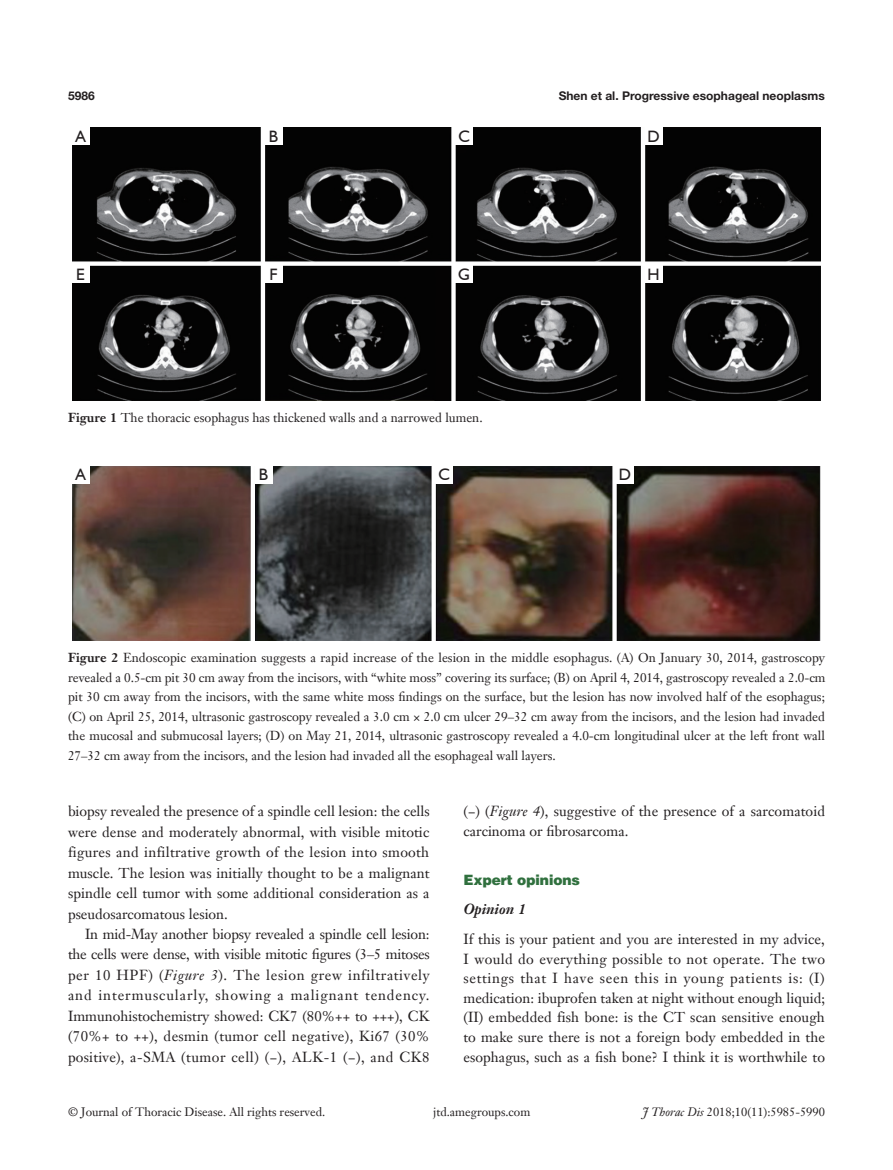
<style>
.page{position:relative;width:893px;height:1170px;background:#fff}
.page>*{position:absolute;margin:0;border:0;box-sizing:border-box;transform-origin:0 0}
.Cite{font:16.5px "Humanist 521 BT";color:#231f20}
.t1{font:14.25px/20.4px "Janson Text LT";letter-spacing:.005em;color:#231f20;text-align:justify}
.t2{font:900 14.25px "Helvetica";color:#30703e}
.t3{font:italic 700 14.25px "Janson Text LT";color:#231f20}
.t4{font:12.75px/19.5px "Janson Text LT";color:#231f20;text-align:justify}
.t5{font:12px "Janson Text LT";color:#231f20}
.Running_title{font:700 12px "Helvetica Neue LT Pro";color:#231f20}
.s1{font-weight:700}
.s2{font-style:italic}
</style>
<div class="page">
<img style="left:72px;top:128px;width:749px;height:272px">
<div style="left:72px;top:128px;width:17px;height:17px;background:#fff"></div>
<div style="left:265px;top:128px;width:17px;height:17px;background:#fff"></div>
<div style="left:456px;top:128px;width:17px;height:17px;background:#fff"></div>
<div style="left:645px;top:128px;width:17px;height:17px;background:#fff"></div>
<div style="left:72px;top:266px;width:17px;height:17px;background:#fff"></div>
<div style="left:265px;top:266px;width:17px;height:17px;background:#fff"></div>
<div style="left:456px;top:266px;width:17px;height:17px;background:#fff"></div>
<div style="left:645px;top:266px;width:17px;height:17px;background:#fff"></div>
<img style="left:72px;top:466px;width:749px;height:175px">
<div style="left:72px;top:466px;width:17px;height:17px;background:#fff"></div>
<div style="left:255px;top:466px;width:17px;height:17px;background:#fff"></div>
<div style="left:436px;top:466px;width:17px;height:17px;background:#fff"></div>
<div style="left:617px;top:466px;width:17px;height:17px;background:#fff"></div>
<p class="Running_title" style="left:68px;top:88px;width:28px">5986</p>
<p class="Running_title" style="left:559px;top:88px;width:268px">Shen et al. Progressive esophageal neoplasms</p>
<p class="Cite" style="left:76px;top:126px;width:12px">A</p>
<p class="Cite" style="left:269px;top:126px;width:11px">B</p>
<p class="Cite" style="left:458px;top:126px;width:13px">C</p>
<p class="Cite" style="left:647px;top:126px;width:14px">D</p>
<p class="Cite" style="left:76px;top:264px;width:10px">E</p>
<p class="Cite" style="left:270px;top:264px;width:10px">F</p>
<p class="Cite" style="left:458px;top:264px;width:13px">G</p>
<p class="Cite" style="left:647px;top:264px;width:14px">H</p>
<p class="t4" style="left:68px;top:407px;width:416px"><span class="s1">Figure 1</span> The thoracic esophagus has thickened walls and a narrowed lumen.</p>
<p class="Cite" style="left:76px;top:464px;width:12px">A</p>
<p class="Cite" style="left:259px;top:464px;width:11px">B</p>
<p class="Cite" style="left:439px;top:464px;width:13px">C</p>
<p class="Cite" style="left:619px;top:464px;width:14px">D</p>
<p class="t4" style="left:68px;top:648px;width:759px"><span class="s1">Figure 2</span> Endoscopic examination suggests a rapid increase of the lesion in the middle esophagus. (A) On January 30, 2014, gastroscopy revealed a 0.5-cm pit 30 cm away from the incisors, with “white moss” covering its surface; (B) on April 4, 2014, gastroscopy revealed a 2.0-cm pit 30 cm away from the incisors, with the same white moss findings on the surface, but the lesion has now involved half of the esophagus; (C) on April 25, 2014, ultrasonic gastroscopy revealed a 3.0 cm × 2.0 cm ulcer 29–32 cm away from the incisors, and the lesion had invaded the mucosal and submucosal layers; (D) on May 21, 2014, ultrasonic gastroscopy revealed a 4.0-cm longitudinal ulcer at the left front wall 27–32 cm away from the incisors, and the lesion had invaded all the esophageal wall layers.</p>
<p class="t1" style="left:68px;top:801px;width:363px">biopsy revealed the presence of a spindle cell lesion: the cells were dense and moderately abnormal, with visible mitotic figures and infiltrative growth of the lesion into smooth muscle. The lesion was initially thought to be a malignant spindle cell tumor with some additional consideration as a pseudosarcomatous lesion.</p>
<p class="t1" style="left:68px;top:923px;width:363px;text-indent:17px">In mid-May another biopsy revealed a spindle cell lesion: the cells were dense, with visible mitotic figures (3–5 mitoses per 10 HPF) (<span class="s2">Figure 3</span>). The lesion grew infiltratively and intermuscularly, showing a malignant tendency.<br>Immunohistochemistry showed: CK7 (80%++ to +++), CK (70%+ to ++), desmin (tumor cell negative), Ki67 (30% positive), a-SMA (tumor cell) (−), ALK-1 (−), and CK8</p>
<p class="t1" style="left:463px;top:801px;width:363px;line-height:19.6px">(−) (<span class="s2">Figure 4</span>), suggestive of the presence of a sarcomatoid carcinoma or fibrosarcoma.</p>
<p class="t2" style="left:463px;top:870px;width:118px">Expert opinions</p>
<p class="t3" style="left:463px;top:900px;width:64px">Opinion 1</p>
<p class="t1" style="left:463px;top:928px;width:363px;line-height:19.6px">If this is your patient and you are interested in my advice, I would do everything possible to not operate. The two settings that I have seen this in young patients is: (I) medication: ibuprofen taken at night without enough liquid; (II) embedded fish bone: is the CT scan sensitive enough to make sure there is not a foreign body embedded in the esophagus, such as a fish bone? I think it is worthwhile to</p>
<p class="t5" style="left:68px;top:1104px;width:259px">© Journal of Thoracic Disease. All rights reserved.</p>
<p class="t5" style="left:433px;top:1104px;width:99px">jtd.amegroups.com</p>
<p class="t5" style="left:643px;top:1104px;width:184px"><span class="s2">J Thorac Dis</span> 2018;10(11):5985-5990</p>
</div>
